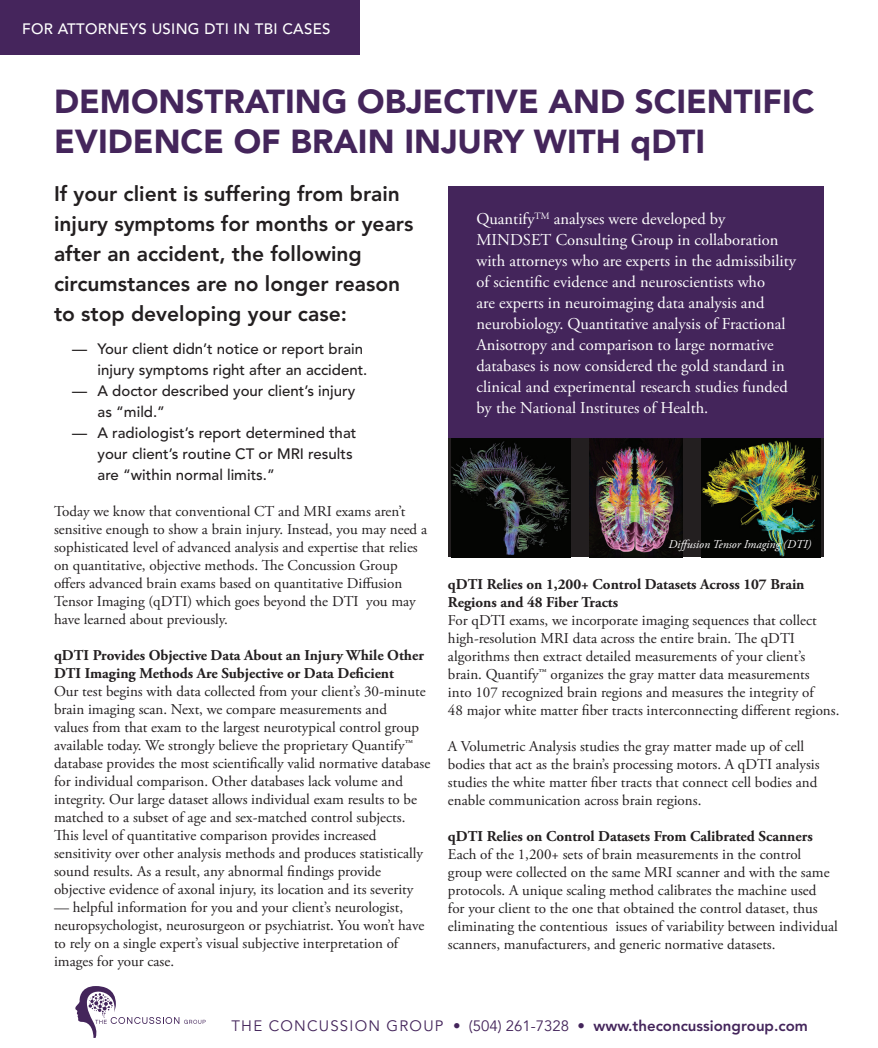
<style>
.page{position:relative;width:878px;height:1048px;background:#fff}
.page>*{position:absolute;margin:0;border:0;box-sizing:border-box;transform-origin:0 0}
.t1{font:900 33px/40.5px "Avenir";color:#44255b}
.t2{font:800 21px/30px "Avenir";color:#231f20}
.t3{font:16.5px/21px "Adobe Garamond Pro";color:#fff}
.t4{font:15px/18px "Adobe Garamond Pro";color:#231f20}
.t5{font:700 15px/18px "Adobe Garamond Pro";color:#231f20}
.t6{font:500 15px/21px "Avenir";color:#231f20}
.t7{font:15px "Avenir";letter-spacing:.08em;color:#44255b}
.t8{font:500 15px "Avenir";letter-spacing:.02em;color:#fff}
.t9{font:italic 12px "Adobe Garamond Pro";color:#fff}
.s1{font-weight:800}
</style>
<div class="page">
<div style="left:448px;top:186px;width:376px;height:264px;background:#44255b"></div>
<svg style="left:75px;top:986px;width:131px;height:52px"></svg>
<div style="left:0;top:0;width:360px;height:54px;background:#45255c"></div>
<svg style="left:448px;top:438px;width:125px;height:119px"></svg>
<img style="left:451px;top:438px;width:119px;height:119px">
<div style="left:573px;top:438px;width:125px;height:119px;background:#231f20"></div>
<img style="left:589px;top:438px;width:93px;height:119px">
<div style="left:693px;top:438px;width:131px;height:119px;background:#231f20"></div>
<img style="left:701px;top:438px;width:119px;height:119px">
<p class="t8" style="left:22px;top:20px;width:310px">FOR ATTORNEYS USING DTI IN TBI CASES</p>
<h1 class="t1" style="left:54px;top:81px;width:762px">DEMONSTRATING OBJECTIVE AND SCIENTIFIC<br>EVIDENCE OF BRAIN INJURY WITH qDTI</h1>
<h2 class="t2" style="left:54px;top:178px;width:361px">If your client is suffering from brain injury symptoms for months or years after an accident, the following circumstances are no longer reason to stop developing your case:</h2>
<p class="t6" style="left:72px;top:338px;width:297px;text-align:right">— Your client didn’t notice or report brain injury symptoms right after an accident.</p>
<p class="t6" style="left:98px;top:380px;width:259px;text-indent:-26px">— A doctor described your client’s injury as “mild.”</p>
<p class="t6" style="left:98px;top:422px;width:260px;text-indent:-26px">— A radiologist’s report determined that your client’s routine CT or MRI results are “within normal limits.”</p>
<p class="t4" style="left:54px;top:503px;width:374px">Today we know that conventional CT and MRI exams aren’t sensitive enough to show a brain injury. Instead, you may need a sophisticated level of advanced analysis and expertise that relies on quantitative, objective methods. The Concussion Group offers advanced brain exams based on quantitative Diffusion Tensor Imaging (qDTI) which goes beyond the DTI you may have learned about previously.</p>
<p class="t5" style="left:54px;top:647px;width:371px">qDTI Provides Objective Data About an Injury While Other<br>DTI Imaging Methods Are Subjective or Data Deficient</p>
<p class="t4" style="left:54px;top:683px;width:378px">Our test begins with data collected from your client’s 30-minute brain imaging scan. Next, we compare measurements and<br>values from that exam to the largest neurotypical control group available today. We strongly believe the proprietary Quantify™ database provides the most scientifically valid normative database for individual comparison. Other databases lack volume and integrity. Our large dataset allows individual exam results to be matched to a subset of age and sex-matched control subjects.<br>This level of quantitative comparison provides increased sensitivity over other analysis methods and produces statistically sound results. As a result, any abnormal findings provide objective evidence of axonal injury, its location and its severity</p>
<p class="t4" style="left:54px;top:899px;width:372px">— helpful information for you and your client’s neurologist, neuropsychologist, neurosurgeon or psychiatrist. You won’t have to rely on a single expert’s visual subjective interpretation of images for your case.</p>
<p class="t3" style="left:476px;top:209px;width:321px">Quantify<sup>TM</sup> analyses were developed by MINDSET Consulting Group in collaboration with attorneys who are experts in the admissibility of scientific evidence and neuroscientists who<br>are experts in neuroimaging data analysis and neurobiology. Quantitative analysis of Fractional Anisotropy and comparison to large normative databases is now considered the gold standard in clinical and experimental research studies funded by the National Institutes of Health.</p>
<p class="t9" style="left:668px;top:537px;width:144px">Diffusion Tensor Imaging (DTI)</p>
<p class="t5" style="left:448px;top:575px;width:358px">qDTI Relies on 1,200+ Control Datasets Across 107 Brain<br>Regions and 48 Fiber Tracts</p>
<p class="t4" style="left:448px;top:611px;width:393px">For qDTI exams, we incorporate imaging sequences that collect high-resolution MRI data across the entire brain. The qDTI algorithms then extract detailed measurements of your client’s brain. Quantify™ organizes the gray matter data measurements<br>into 107 recognized brain regions and measures the integrity of<br>48 major white matter fiber tracts interconnecting different regions.</p>
<p class="t4" style="left:448px;top:737px;width:373px">A Volumetric Analysis studies the gray matter made up of cell bodies that act as the brain’s processing motors. A qDTI analysis studies the white matter fiber tracts that connect cell bodies and enable communication across brain regions.</p>
<p class="t5" style="left:448px;top:827px;width:366px">qDTI Relies on Control Datasets From Calibrated Scanners</p>
<p class="t4" style="left:448px;top:845px;width:391px">Each of the 1,200+ sets of brain measurements in the control group were collected on the same MRI scanner and with the same protocols. A unique scaling method calibrates the machine used<br>for your client to the one that obtained the control dataset, thus eliminating the contentious issues of variability between individual scanners, manufacturers, and generic normative datasets.</p>
<p class="t7" style="left:231px;top:1017px;width:578px">THE CONCUSSION GROUP • (504) 261-7328 • <span class="s1">www.theconcussiongroup.com</span></p>
</div>
